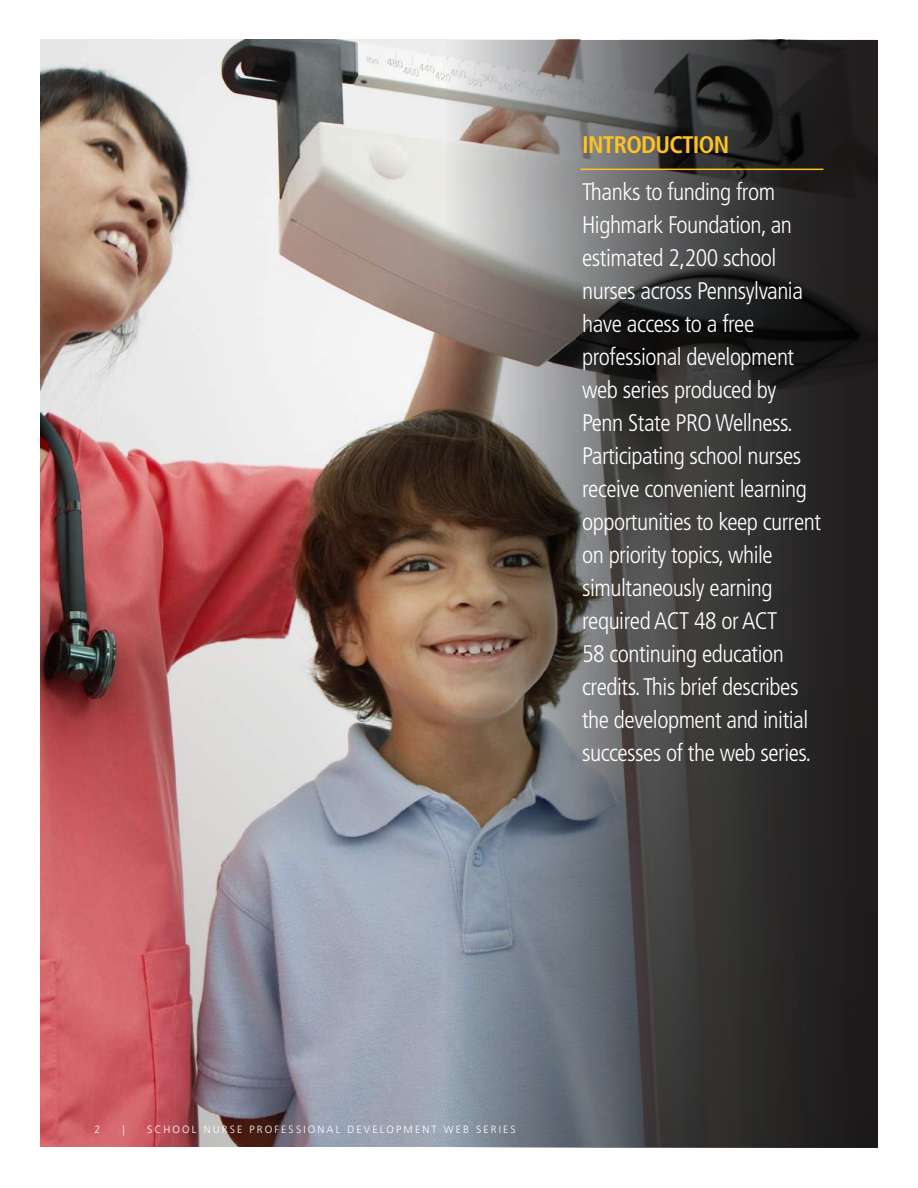
<style>
.page{position:relative;width:918px;height:1188px;background:#fff}
.page>*{position:absolute;margin:0;border:0;box-sizing:border-box;transform-origin:0 0}
.t1{font:300 condensed 24px/33px "Frutiger LT Std";letter-spacing:-.02em;color:#fff}
.t2{font:700 condensed 24px "Frutiger LT Std";letter-spacing:-.03em;color:#fec221}
.t3{font:300 10.5px "Frutiger LT Std";letter-spacing:.2em;color:#fff}
</style>
<div class="page">
<img style="left:52px;top:40px;width:826px;height:1108px">
<hr style="left:580px;top:169px;width:244px;height:1px;background:#fec221">
<p class="t2" style="left:582px;top:130px;width:149px">INTRODUCTION</p>
<p class="t1" style="left:582px;top:175px;width:241px">Thanks to funding from<br>Highmark Foundation, an estimated 2,200 school nurses across Pennsylvania have access to a free professional development web series produced by<br>Penn State PRO Wellness.<br>Participating school nurses receive convenient learning opportunities to keep current on priority topics, while simultaneously earning required ACT 48 or ACT<br>58 continuing education credits. This brief describes the development and initial successes of the web series.</p>
<p class="t3" style="left:94px;top:1123px;width:7px">2</p>
<p class="t3" style="left:123px;top:1123px;width:4px">|</p>
<p class="t3" style="left:147px;top:1123px;width:370px">SCHOOL NURSE PROFESSIONAL DEVELOPMENT WEB SERIES</p>
</div>
